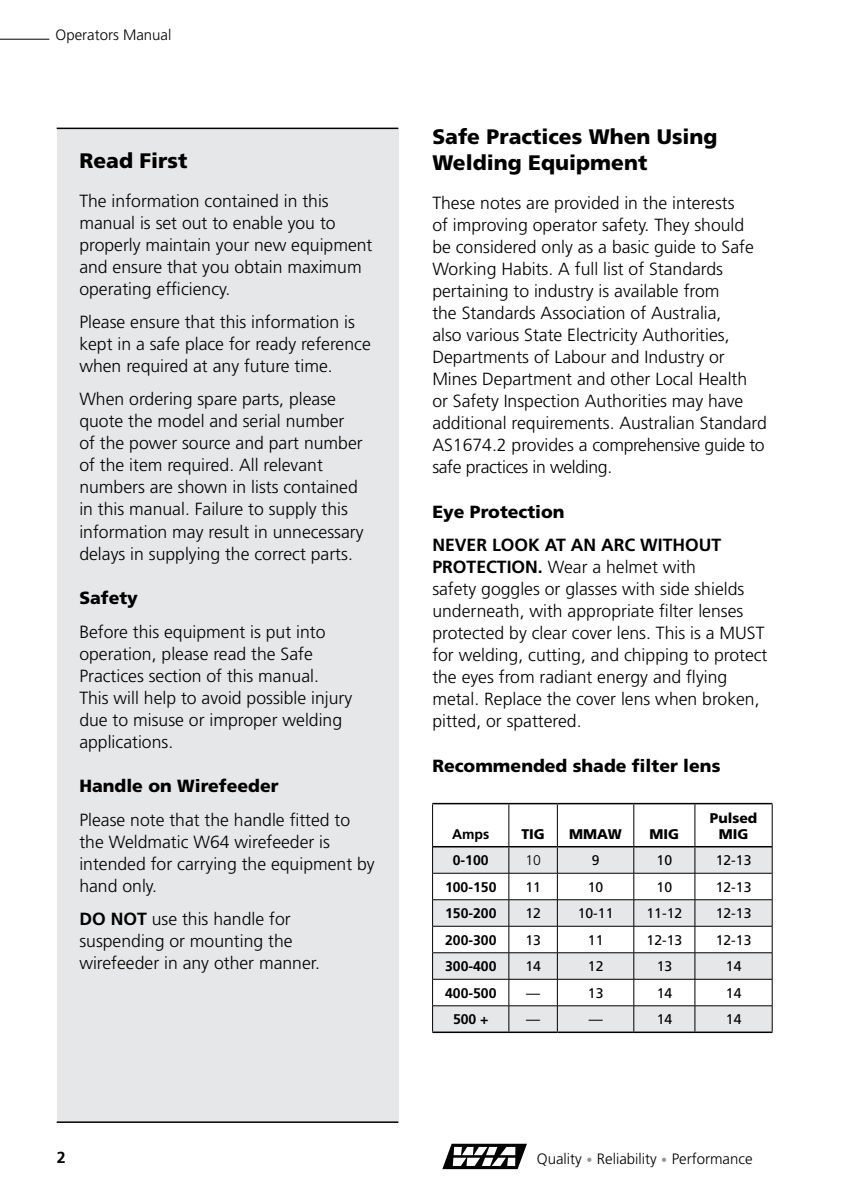
<style>
.page{position:relative;width:842px;height:1191px;background:#fff}
.page>*{position:absolute;margin:0;border:0;box-sizing:border-box;transform-origin:0 0}
.t1{font:900 21px/26px "Frutiger";color:#000}
.t2{font:300 17.6px/22px "Frutiger";color:#000}
.t3{font:900 17.6px "Frutiger";color:#000}
.t4{font:700 16px "Frutiger";color:#000}
.t5{font:300 15px "Frutiger";color:#000}
.t6{font:14px "Frutiger";color:#000}
.t7{font:700 14px "Frutiger";color:#000}
.t8{font:900 14px/16px "Frutiger";color:#000;text-align:center}
.t9{font:300 14px "Frutiger";color:#000}
.s1{font-weight:700}
.s2{font-size:12px;color:#939598}
</style>
<div class="page">
<svg style="left:442px;top:1143px;width:85px;height:26px"></svg>
<hr style="left:0;top:39px;width:49px;height:1px;background:#000">
<svg style="left:433px;top:847px;width:339px;height:184px;fill:#e6e7e8"></svg>
<hr style="left:432px;top:873px;width:77px;height:1px;background:#000">
<hr style="left:509px;top:873px;width:48px;height:1px;background:#000">
<hr style="left:557px;top:873px;width:77px;height:1px;background:#000">
<hr style="left:634px;top:873px;width:61px;height:1px;background:#000">
<hr style="left:695px;top:873px;width:77px;height:1px;background:#000">
<hr style="left:432px;top:899px;width:77px;height:1px;background:#000">
<hr style="left:509px;top:899px;width:48px;height:1px;background:#000">
<hr style="left:557px;top:899px;width:77px;height:1px;background:#000">
<hr style="left:634px;top:899px;width:61px;height:1px;background:#000">
<hr style="left:695px;top:899px;width:77px;height:1px;background:#000">
<hr style="left:432px;top:926px;width:77px;height:1px;background:#000">
<hr style="left:509px;top:926px;width:48px;height:1px;background:#000">
<hr style="left:557px;top:926px;width:77px;height:1px;background:#000">
<hr style="left:634px;top:926px;width:61px;height:1px;background:#000">
<hr style="left:695px;top:926px;width:77px;height:1px;background:#000">
<hr style="left:432px;top:952px;width:77px;height:1px;background:#000">
<hr style="left:509px;top:952px;width:48px;height:1px;background:#000">
<hr style="left:557px;top:952px;width:77px;height:1px;background:#000">
<hr style="left:634px;top:952px;width:61px;height:1px;background:#000">
<hr style="left:695px;top:952px;width:77px;height:1px;background:#000">
<hr style="left:432px;top:979px;width:77px;height:1px;background:#000">
<hr style="left:509px;top:979px;width:48px;height:1px;background:#000">
<hr style="left:557px;top:979px;width:77px;height:1px;background:#000">
<hr style="left:634px;top:979px;width:61px;height:1px;background:#000">
<hr style="left:695px;top:979px;width:77px;height:1px;background:#000">
<hr style="left:432px;top:1005px;width:77px;height:1px;background:#000">
<svg style="left:432px;top:846px;width:1px;height:185px"></svg>
<hr style="left:509px;top:1005px;width:48px;height:1px;background:#000">
<svg style="left:508px;top:847px;width:1px;height:184px"></svg>
<hr style="left:557px;top:1005px;width:77px;height:1px;background:#000">
<svg style="left:557px;top:847px;width:1px;height:184px"></svg>
<hr style="left:634px;top:1005px;width:61px;height:1px;background:#000">
<svg style="left:633px;top:847px;width:1px;height:184px"></svg>
<hr style="left:695px;top:1005px;width:77px;height:1px;background:#000">
<svg style="left:694px;top:847px;width:1px;height:184px"></svg>
<svg style="left:772px;top:846px;width:1px;height:185px"></svg>
<hr style="left:432px;top:1031px;width:77px;height:2px;background:#000">
<hr style="left:509px;top:1031px;width:48px;height:2px;background:#000">
<hr style="left:557px;top:1031px;width:77px;height:2px;background:#000">
<hr style="left:634px;top:1031px;width:61px;height:2px;background:#000">
<hr style="left:695px;top:1031px;width:77px;height:2px;background:#000">
<hr style="left:432px;top:803px;width:77px;height:1px;background:#000">
<hr style="left:509px;top:803px;width:48px;height:1px;background:#000">
<hr style="left:557px;top:803px;width:77px;height:1px;background:#000">
<hr style="left:634px;top:803px;width:61px;height:1px;background:#000">
<hr style="left:695px;top:803px;width:77px;height:1px;background:#000">
<hr style="left:433px;top:846px;width:76px;height:1px;background:#000">
<hr style="left:509px;top:846px;width:48px;height:1px;background:#000">
<hr style="left:557px;top:846px;width:77px;height:1px;background:#000">
<hr style="left:634px;top:846px;width:61px;height:1px;background:#000">
<hr style="left:695px;top:846px;width:77px;height:1px;background:#000">
<hr style="left:432px;top:804px;width:1px;height:42px;background:#000">
<hr style="left:508px;top:804px;width:1px;height:42px;background:#000">
<hr style="left:557px;top:804px;width:1px;height:42px;background:#000">
<hr style="left:633px;top:804px;width:1px;height:42px;background:#000">
<hr style="left:694px;top:804px;width:1px;height:42px;background:#000">
<hr style="left:772px;top:804px;width:1px;height:42px;background:#000">
<div style="left:57px;top:128px;width:341px;height:994px;background:#e6e7e8"></div>
<hr style="left:57px;top:128px;width:341px;height:1px;background:#000">
<hr style="left:57px;top:1121px;width:341px;height:2px;background:#000">
<p class="t5" style="left:55px;top:26px;width:117px">Operators Manual</p>
<p class="t1" style="left:79px;top:147px;width:109px">Read First</p>
<p class="t2" style="left:79px;top:190px;width:295px">The information contained in this manual is set out to enable you to properly maintain your new equipment and ensure that you obtain maximum operating efficiency.</p>
<p class="t2" style="left:79px;top:311px;width:293px">Please ensure that this information is kept in a safe place for ready reference when required at any future time.</p>
<p class="t2" style="left:79px;top:388px;width:286px">When ordering spare parts, please quote the model and serial number of the power source and part number of the item required. All relevant numbers are shown in lists contained in this manual. Failure to supply this information may result in unnecessary delays in supplying the correct parts.</p>
<p class="t3" style="left:79px;top:587px;width:60px">Safety</p>
<p class="t2" style="left:79px;top:620px;width:274px">Before this equipment is put into operation, please read the Safe<br>Practices section of this manual.<br>This will help to avoid possible injury due to misuse or improper welding applications.</p>
<p class="t3" style="left:79px;top:775px;width:201px">Handle on Wirefeeder</p>
<p class="t2" style="left:79px;top:808px;width:297px">Please note that the handle fitted to the Weldmatic W64 wirefeeder is intended for carrying the equipment by hand only.</p>
<p class="t2" style="left:79px;top:908px;width:242px"><span class="s1">DO NOT</span> use this handle for suspending or mounting the wirefeeder in any other manner.</p>
<p class="t4" style="left:57px;top:1148px;width:10px">2</p>
<p class="t1" style="left:432px;top:124px;width:287px">Safe Practices When Using<br>Welding Equipment</p>
<p class="t2" style="left:432px;top:192px;width:336px">These notes are provided in the interests<br>of improving operator safety. They should be considered only as a basic guide to Safe Working Habits. A full list of Standards pertaining to industry is available from<br>the Standards Association of Australia,<br>also various State Electricity Authorities, Departments of Labour and Industry or Mines Department and other Local Health or Safety Inspection Authorities may have additional requirements. Australian Standard AS1674.2 provides a comprehensive guide to safe practices in welding.</p>
<p class="t3" style="left:432px;top:501px;width:134px">Eye Protection</p>
<p class="t2" style="left:432px;top:534px;width:337px"><span class="s1">NEVER LOOK AT AN ARC WITHOUT PROTECTION.</span> Wear a helmet with<br>safety goggles or glasses with side shields underneath, with appropriate filter lenses protected by clear cover lens. This is a MUST for welding, cutting, and chipping to protect the eyes from radiant energy and flying metal. Replace the cover lens when broken, pitted, or spattered.</p>
<p class="t3" style="left:432px;top:755px;width:290px">Recommended shade filter lens</p>
<p class="t7" style="left:452px;top:825px;width:39px">Amps</p>
<p class="t8" style="left:521px;top:825px;width:25px">TIG</p>
<p class="t8" style="left:569px;top:825px;width:54px">MMAW</p>
<p class="t8" style="left:650px;top:825px;width:31px">MIG</p>
<p class="t8" style="left:710px;top:809px;width:49px">Pulsed<br>MIG</p>
<p class="t7" style="left:453px;top:852px;width:37px">0-100</p>
<p class="t9" style="left:525px;top:852px;width:17px">10</p>
<p class="t6" style="left:592px;top:852px;width:9px">9</p>
<p class="t6" style="left:657px;top:852px;width:17px">10</p>
<p class="t6" style="left:716px;top:852px;width:37px">12-13</p>
<p class="t7" style="left:445px;top:878px;width:53px">100-150</p>
<p class="t6" style="left:525px;top:878px;width:17px">11</p>
<p class="t6" style="left:588px;top:878px;width:17px">10</p>
<p class="t6" style="left:657px;top:878px;width:17px">10</p>
<p class="t6" style="left:716px;top:878px;width:37px">12-13</p>
<p class="t7" style="left:445px;top:905px;width:53px">150-200</p>
<p class="t6" style="left:525px;top:905px;width:17px">12</p>
<p class="t6" style="left:578px;top:905px;width:37px">10-11</p>
<p class="t6" style="left:646px;top:905px;width:37px">11-12</p>
<p class="t6" style="left:716px;top:905px;width:37px">12-13</p>
<p class="t7" style="left:445px;top:931px;width:53px">200-300</p>
<p class="t6" style="left:525px;top:931px;width:17px">13</p>
<p class="t6" style="left:588px;top:931px;width:17px">11</p>
<p class="t6" style="left:646px;top:931px;width:37px">12-13</p>
<p class="t6" style="left:716px;top:931px;width:37px">12-13</p>
<p class="t7" style="left:445px;top:958px;width:53px">300-400</p>
<p class="t6" style="left:525px;top:958px;width:17px">14</p>
<p class="t6" style="left:588px;top:958px;width:17px">12</p>
<p class="t6" style="left:657px;top:958px;width:17px">13</p>
<p class="t6" style="left:726px;top:958px;width:17px">14</p>
<p class="t7" style="left:445px;top:984px;width:53px">400-500</p>
<p class="t6" style="left:526px;top:984px;width:15px">—</p>
<p class="t6" style="left:588px;top:984px;width:17px">13</p>
<p class="t6" style="left:657px;top:984px;width:17px">14</p>
<p class="t6" style="left:726px;top:984px;width:17px">14</p>
<p class="t7" style="left:453px;top:1011px;width:37px">500 +</p>
<p class="t6" style="left:526px;top:1011px;width:15px">—</p>
<p class="t6" style="left:589px;top:1011px;width:15px">—</p>
<p class="t6" style="left:657px;top:1011px;width:17px">14</p>
<p class="t6" style="left:726px;top:1011px;width:17px">14</p>
<p class="t5" style="left:537px;top:1150px;width:217px">Quality <span class="s2">•</span> Reliability <span class="s2">•</span> Performance</p>
</div>
